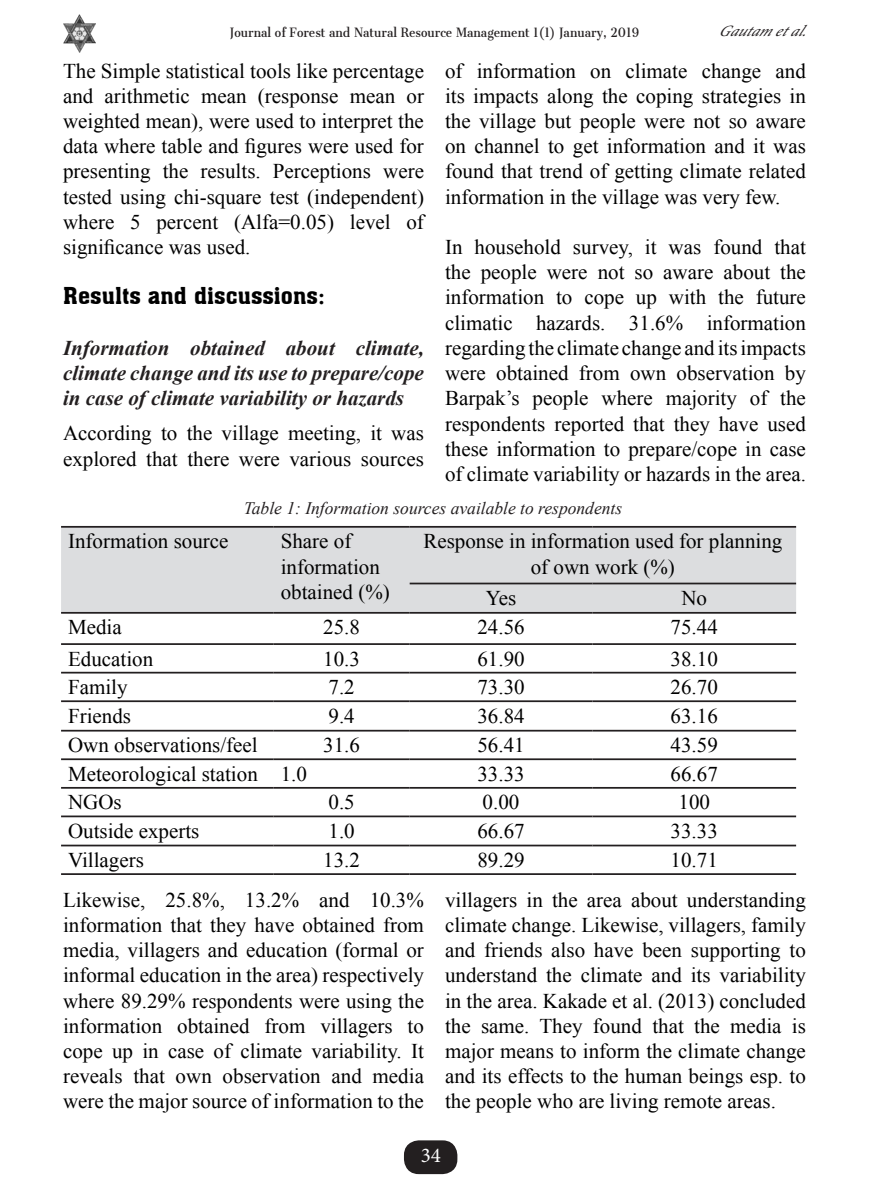
<style>
.page{position:relative;width:869px;height:1191px;background:#fff}
.page>*{position:absolute;margin:0;border:0;box-sizing:border-box;transform-origin:0 0}
.t1{font:22.75px "Aachen BT";color:#000}
.t2{font:21px/25.2px "Times New Roman";color:#000;text-align:justify}
.t3{font:italic 700 21px/25.2px "Times New Roman";color:#231f20;text-align:justify}
.t4{font:21px "Minion Pro";color:#fff}
.t5{font:italic 17.5px "Times New Roman";color:#231f20}
.t6{font:italic 15.75px "Minion Pro";color:#231f20}
.t7{font:12.25px "Cantata One";color:#231f20;scale:.9 1}
</style>
<div class="page">
<div style="left:404px;top:1141px;width:52px;height:32px;background:#231f20;border-radius:14px"></div>
<div style="left:404px;top:1140px;width:53px;height:34px;border:2px solid #231f20;border-radius:14px"></div>
<img style="left:63px;top:15px;width:32px;height:38px">
<div style="left:61px;top:528px;width:734px;height:84px;background:#dcdddf"></div>
<hr style="left:61px;top:526px;width:212px;height:2px;background:#231f20">
<hr style="left:273px;top:526px;width:136px;height:2px;background:#231f20">
<hr style="left:409px;top:526px;width:183px;height:2px;background:#231f20">
<hr style="left:592px;top:526px;width:203px;height:2px;background:#231f20">
<hr style="left:409px;top:582px;width:183px;height:2px;background:#231f20">
<hr style="left:592px;top:582px;width:203px;height:2px;background:#231f20">
<hr style="left:61px;top:612px;width:212px;height:1px;background:#231f20">
<hr style="left:273px;top:612px;width:136px;height:1px;background:#231f20">
<hr style="left:409px;top:612px;width:183px;height:1px;background:#231f20">
<hr style="left:592px;top:612px;width:203px;height:1px;background:#231f20">
<hr style="left:61px;top:643px;width:212px;height:2px;background:#231f20">
<hr style="left:273px;top:643px;width:136px;height:2px;background:#231f20">
<hr style="left:409px;top:643px;width:183px;height:2px;background:#231f20">
<hr style="left:592px;top:643px;width:203px;height:2px;background:#231f20">
<hr style="left:61px;top:672px;width:212px;height:1px;background:#231f20">
<hr style="left:273px;top:672px;width:136px;height:1px;background:#231f20">
<hr style="left:409px;top:672px;width:183px;height:1px;background:#231f20">
<hr style="left:592px;top:672px;width:203px;height:1px;background:#231f20">
<hr style="left:61px;top:700px;width:212px;height:2px;background:#231f20">
<hr style="left:273px;top:700px;width:136px;height:2px;background:#231f20">
<hr style="left:409px;top:700px;width:183px;height:2px;background:#231f20">
<hr style="left:592px;top:700px;width:203px;height:2px;background:#231f20">
<hr style="left:61px;top:730px;width:212px;height:1px;background:#231f20">
<hr style="left:273px;top:730px;width:136px;height:1px;background:#231f20">
<hr style="left:409px;top:730px;width:183px;height:1px;background:#231f20">
<hr style="left:592px;top:730px;width:203px;height:1px;background:#231f20">
<hr style="left:61px;top:758px;width:212px;height:2px;background:#231f20">
<hr style="left:273px;top:758px;width:136px;height:2px;background:#231f20">
<hr style="left:409px;top:758px;width:183px;height:2px;background:#231f20">
<hr style="left:592px;top:758px;width:203px;height:2px;background:#231f20">
<hr style="left:61px;top:787px;width:212px;height:1px;background:#231f20">
<hr style="left:273px;top:787px;width:136px;height:1px;background:#231f20">
<hr style="left:409px;top:787px;width:183px;height:1px;background:#231f20">
<hr style="left:592px;top:787px;width:203px;height:1px;background:#231f20">
<hr style="left:61px;top:815px;width:212px;height:2px;background:#231f20">
<hr style="left:273px;top:815px;width:136px;height:2px;background:#231f20">
<hr style="left:409px;top:815px;width:183px;height:2px;background:#231f20">
<hr style="left:592px;top:815px;width:203px;height:2px;background:#231f20">
<hr style="left:61px;top:844px;width:212px;height:2px;background:#231f20">
<hr style="left:273px;top:844px;width:136px;height:2px;background:#231f20">
<hr style="left:409px;top:844px;width:183px;height:2px;background:#231f20">
<hr style="left:592px;top:844px;width:203px;height:2px;background:#231f20">
<hr style="left:61px;top:873px;width:212px;height:2px;background:#231f20">
<hr style="left:273px;top:873px;width:136px;height:2px;background:#231f20">
<hr style="left:409px;top:873px;width:183px;height:2px;background:#231f20">
<hr style="left:592px;top:873px;width:203px;height:2px;background:#231f20">
<p class="t6" style="left:718px;top:20px;width:99px">Gautametal.</p>
<p class="t7" style="left:230px;top:25px;width:456px">Journal of Forest and Natural Resource Management 1(1) January, 2019</p>
<p class="t2" style="left:63px;top:58px;width:362px">The Simple statistical tools like percentage and arithmetic mean (response mean or weighted mean), were used to interpret the data where table and figures were used for presenting the results. Perceptions were tested using chi-square test (independent) where 5 percent (Alfa=0.05) level of significance was used.</p>
<p class="t1" style="left:63px;top:282px;width:263px">Results and discussions:</p>
<p class="t3" style="left:63px;top:335px;width:362px">Information obtained about climate, climate change and its use to prepare/cope in case of climate variability or hazards</p>
<p class="t2" style="left:63px;top:420px;width:362px">According to the village meeting, it was explored that there were various sources</p>
<p class="t2" style="left:445px;top:58px;width:362px">of information on climate change and its impacts along the coping strategies in the village but people were not so aware on channel to get information and it was found that trend of getting climate related information in the village was very few.</p>
<p class="t2" style="left:445px;top:234px;width:362px">In household survey, it was found that the people were not so aware about the information to cope up with the future climatic hazards. 31.6% information regarding the climate change and its impacts were obtained from own observation by Barpak’s people where majority of the respondents reported that they have used these information to prepare/cope in case of climate variability or hazards in the area.</p>
<p class="t5" style="left:243px;top:496px;width:380px">Table 1: Information sources available to respondents</p>
<p class="t2" style="left:68px;top:528px;width:162px">Information source</p>
<p class="t2" style="left:280px;top:528px;width:111px;text-align:left">Share of information obtained (%)</p>
<p class="t2" style="left:423px;top:528px;width:360px;text-align:center">Response in information used for planning of own work (%)</p>
<p class="t2" style="left:485px;top:585px;width:32px">Yes</p>
<p class="t2" style="left:681px;top:585px;width:27px">No</p>
<p class="t2" style="left:68px;top:614px;width:55px">Media</p>
<p class="t2" style="left:323px;top:614px;width:38px">25.8</p>
<p class="t2" style="left:477px;top:614px;width:49px">24.56</p>
<p class="t2" style="left:670px;top:614px;width:49px">75.44</p>
<p class="t2" style="left:68px;top:645px;width:87px">Education</p>
<p class="t2" style="left:323px;top:645px;width:38px">10.3</p>
<p class="t2" style="left:477px;top:645px;width:49px">61.90</p>
<p class="t2" style="left:670px;top:645px;width:49px">38.10</p>
<p class="t2" style="left:68px;top:674px;width:61px">Family</p>
<p class="t2" style="left:328px;top:674px;width:28px">7.2</p>
<p class="t2" style="left:477px;top:674px;width:49px">73.30</p>
<p class="t2" style="left:670px;top:674px;width:49px">26.70</p>
<p class="t2" style="left:68px;top:703px;width:65px">Friends</p>
<p class="t2" style="left:328px;top:703px;width:28px">9.4</p>
<p class="t2" style="left:477px;top:703px;width:49px">36.84</p>
<p class="t2" style="left:670px;top:703px;width:49px">63.16</p>
<p class="t2" style="left:68px;top:732px;width:191px">Own observations/feel</p>
<p class="t2" style="left:323px;top:732px;width:38px">31.6</p>
<p class="t2" style="left:477px;top:732px;width:49px">56.41</p>
<p class="t2" style="left:670px;top:732px;width:49px">43.59</p>
<p class="t2" style="left:68px;top:761px;width:191px">Meteorological station</p>
<p class="t2" style="left:280px;top:761px;width:28px">1.0</p>
<p class="t2" style="left:477px;top:761px;width:49px">33.33</p>
<p class="t2" style="left:670px;top:761px;width:49px">66.67</p>
<p class="t2" style="left:68px;top:789px;width:55px">NGOs</p>
<p class="t2" style="left:328px;top:789px;width:28px">0.5</p>
<p class="t2" style="left:482px;top:789px;width:38px">0.00</p>
<p class="t2" style="left:678px;top:789px;width:33px">100</p>
<p class="t2" style="left:68px;top:818px;width:133px">Outside experts</p>
<p class="t2" style="left:328px;top:818px;width:28px">1.0</p>
<p class="t2" style="left:477px;top:818px;width:49px">66.67</p>
<p class="t2" style="left:670px;top:818px;width:49px">33.33</p>
<p class="t2" style="left:68px;top:847px;width:77px">Villagers</p>
<p class="t2" style="left:323px;top:847px;width:38px">13.2</p>
<p class="t2" style="left:477px;top:847px;width:49px">89.29</p>
<p class="t2" style="left:670px;top:847px;width:49px">10.71</p>
<p class="t2" style="left:63px;top:886px;width:362px">Likewise, 25.8%, 13.2% and 10.3% information that they have obtained from media, villagers and education (formal or informal education in the area) respectively where 89.29% respondents were using the information obtained from villagers to cope up in case of climate variability. It reveals that own observation and media were the major source of information to the</p>
<p class="t2" style="left:445px;top:886px;width:362px">villagers in the area about understanding climate change. Likewise, villagers, family and friends also have been supporting to understand the climate and its variability in the area. Kakade et al. (2013) concluded the same. They found that the media is major means to inform the climate change and its effects to the human beings esp. to the people who are living remote areas.</p>
<p class="t4" style="left:420px;top:1141px;width:22px">34</p>
</div>
